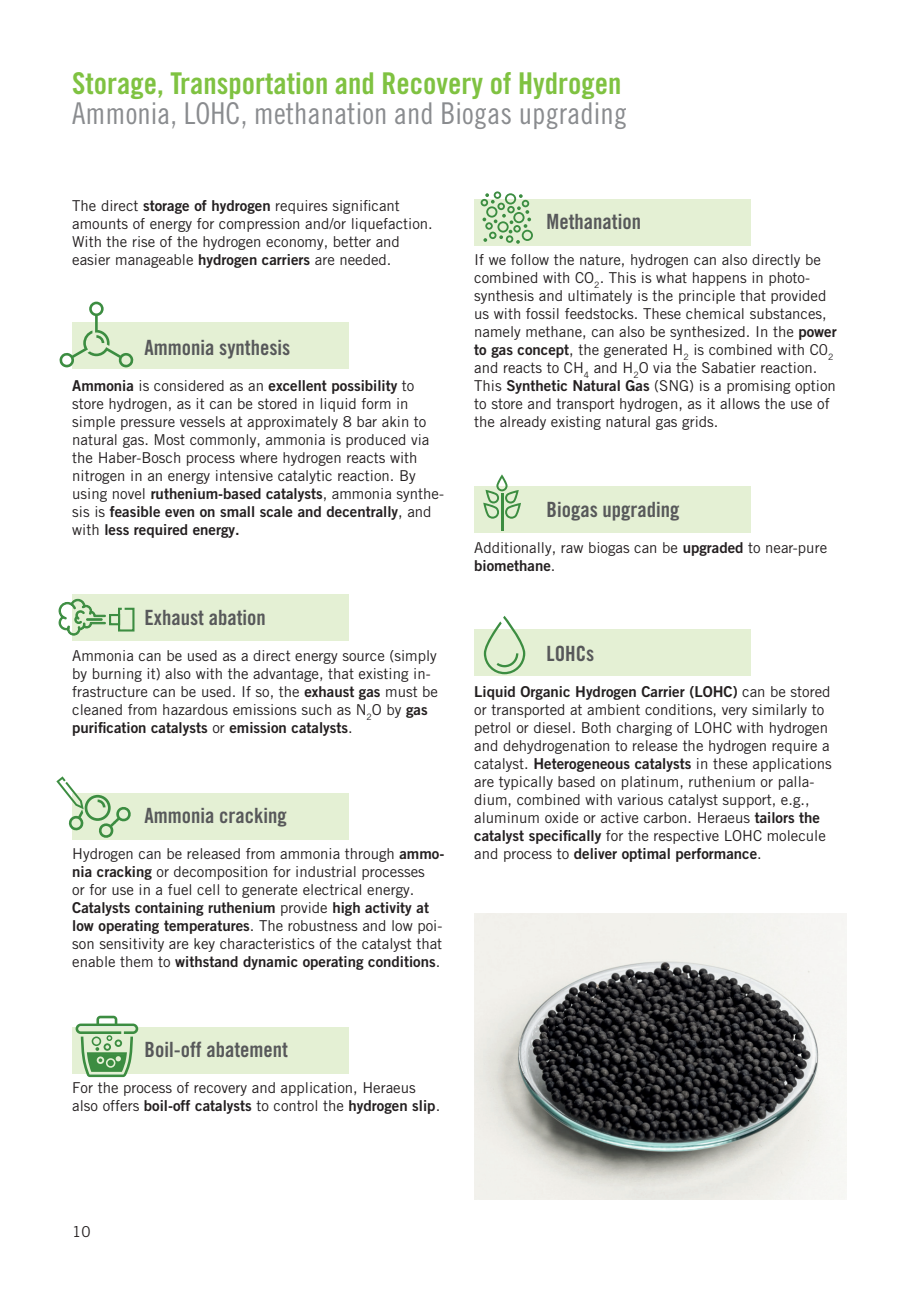
<style>
.page{position:relative;width:906px;height:1289px;background:#fff}
.page>*{position:absolute;margin:0;border:0;box-sizing:border-box;transform-origin:0 0}
.t1{font:30px "Trade Gothic LT Pro Bd Cn 20";color:#7fc241}
.t2{font:30px "Trade Gothic LT Pro Cn 18";color:#8a8c8f}
.t3{font:21px "Trade Gothic LT Pro Bd Cn 20";color:#57585a}
.t4{font:15px/18px "Trade Gothic LT Pro";color:#231f20}
.t5{font:15px/18px "Trade Gothic LT Pro Bd 2";color:#231f20}
.s1{font-family:"Trade Gothic LT Pro Bd 2"}
.s2{font-family:"Trade Gothic LT Pro"}
</style>
<div class="page">
<div style="left:72px;top:1026px;width:277px;height:47px;background:#e4f0d4"></div>
<div style="left:72px;top:322px;width:277px;height:47px;background:#e4f0d4"></div>
<div style="left:72px;top:594px;width:277px;height:47px;background:#e4f0d4"></div>
<div style="left:72px;top:792px;width:277px;height:47px;background:#e4f0d4"></div>
<div style="left:474px;top:199px;width:276px;height:47px;background:#e4f0d4"></div>
<div style="left:474px;top:486px;width:276px;height:47px;background:#e4f0d4"></div>
<div style="left:474px;top:629px;width:276px;height:47px;background:#e4f0d4"></div>
<img style="left:474px;top:913px;width:372px;height:286px">
<svg style="left:484px;top:616px;width:41px;height:58px"></svg>
<hr style="left:501px;top:493px;width:2px;height:37px;background:#3c8d41">
<svg style="left:483px;top:474px;width:38px;height:44px"></svg>
<svg style="left:480px;top:191px;width:53px;height:53px"></svg>
<svg style="left:59px;top:301px;width:74px;height:66px"></svg>
<svg style="left:117px;top:607px;width:18px;height:25px"></svg>
<div style="left:109px;top:614px;width:11px;height:11px;border:2px solid #3c8d41"></div>
<svg style="left:58px;top:598px;width:48px;height:38px"></svg>
<svg style="left:56px;top:776px;width:28px;height:55px"></svg>
<svg style="left:92px;top:798px;width:39px;height:40px"></svg>
<div style="left:85px;top:794px;width:26px;height:26px;border:3px solid #3c8d41;border-radius:50%"></div>
<svg style="left:76px;top:1015px;width:62px;height:62px"></svg>
<h1 class="t1" style="left:72px;top:65px;width:551px">Storage, Transportation and Recovery of Hydrogen</h1>
<h1 class="t2" style="left:72px;top:95px;width:556px">Ammonia, LOHC, methanation and Biogas upgrading</h1>
<p class="t4" style="left:72px;top:196px;width:362px">The direct <span class="s1">storage of hydrogen</span> requires significant amounts of energy for compression and/or liquefaction.<br>With the rise of the hydrogen economy, better and easier manageable <span class="s1">hydrogen carriers</span> are needed.</p>
<h2 class="t3" style="left:145px;top:335px;width:147px">Ammonia synthesis</h2>
<p class="t5" style="left:72px;top:376px;width:344px">Ammonia <span class="s2">is considered as an</span> excellent possibility <span class="s2">to</span></p>
<p class="t4" style="left:72px;top:394px;width:373px">store hydrogen, as it can be stored in liquid form in simple pressure vessels at approximately 8 bar akin to natural gas. Most commonly, ammonia is produced via the Haber-Bosch process where hydrogen reacts with nitrogen in an energy intensive catalytic reaction. By using novel <span class="s1">ruthenium-based catalysts</span>, ammonia synthe-</p>
<p class="t5" style="left:72px;top:502px;width:361px"><span class="s2">sis is</span> feasible even on small scale and decentrally<span class="s2">, and with</span> less required energy.</p>
<h2 class="t3" style="left:145px;top:605px;width:123px">Exhaust abation</h2>
<p class="t4" style="left:72px;top:646px;width:367px">Ammonia can be used as a direct energy source (simply by burning it) also with the advantage, that existing in&shy;frastructure can be used. If so, the <span class="s1">exhaust gas</span> must be cleaned from hazardous emissions such as N<sub>2</sub>O by <span class="s1">gas</span></p>
<p class="t5" style="left:72px;top:718px;width:282px">purification catalysts <span class="s2">or</span> emission catalysts<span class="s2">.</span></p>
<h2 class="t3" style="left:145px;top:803px;width:144px">Ammonia cracking</h2>
<p class="t4" style="left:72px;top:844px;width:374px">Hydrogen can be released from ammonia through <span class="s1">ammo&shy;nia cracking</span> or decomposition for industrial processes<br>or for use in a fuel cell to generate electrical energy.</p>
<p class="t5" style="left:72px;top:898px;width:371px">Catalysts containing ruthenium <span class="s2">provide</span> high activity at low operating temperatures<span class="s2">. The robustness and low poi-</span></p>
<p class="t4" style="left:72px;top:934px;width:371px">son sensitivity are key characteristics of the catalyst that</p>
<p class="t5" style="left:72px;top:952px;width:369px"><span class="s2">enable them to</span> withstand dynamic operating conditions<span class="s2">.</span></p>
<h2 class="t3" style="left:145px;top:1037px;width:145px">Boil-off abatement</h2>
<p class="t4" style="left:72px;top:1078px;width:345px">For the process of recovery and application, Heraeus</p>
<p class="t5" style="left:72px;top:1096px;width:369px"><span class="s2">also offers</span> boil-off catalysts <span class="s2">to control the</span> hydrogen slip<span class="s2">.</span></p>
<h2 class="t3" style="left:546px;top:209px;width:96px">Methanation</h2>
<p class="t4" style="left:474px;top:250px;width:364px">If we follow the nature, hydrogen can also directly be combined with CO<sub>2</sub>. This is what happens in photo&shy;synthesis and ultimately is the principle that provided us with fossil feedstocks. These chemical substances, namely methane, can also be synthesized. In the <span class="s1">power to gas concept</span>, the generated H<sub>2</sub> is combined with C0<sub>2 </sub>and reacts to CH<sub>4</sub> and H<sub>2</sub>O via the Sabatier reaction.<br>This <span class="s1">Synthetic Natural Gas</span> (SNG) is a promising option to store and transport hydrogen, as it allows the use of the already existing natural gas grids.</p>
<h2 class="t3" style="left:546px;top:497px;width:134px">Biogas upgrading</h2>
<p class="t4" style="left:474px;top:538px;width:354px">Additionally, raw biogas can be <span class="s1">upgraded</span> to near-pure</p>
<p class="t5" style="left:474px;top:556px;width:83px">biomethane<span class="s2">.</span></p>
<h2 class="t3" style="left:546px;top:641px;width:49px">LOHCs</h2>
<p class="t5" style="left:474px;top:682px;width:358px">Liquid Organic Hydrogen Carrier (LOHC) <span class="s2">can be stored</span></p>
<p class="t4" style="left:474px;top:700px;width:359px">or transported at ambient conditions, very similarly to petrol or diesel. Both charging of LOHC with hydrogen and dehydrogenation to release the hydrogen require a catalyst. <span class="s1">Heterogeneous catalysts</span> in these applications are typically based on platinum, ruthenium or palla&shy;dium, combined with various catalyst support, e.g., aluminum oxide or active carbon. Heraeus <span class="s1">tailors the catalyst specifically</span> for the respective LOHC molecule</p>
<p class="t5" style="left:474px;top:844px;width:289px"><span class="s2">and process to</span> deliver optimal performance<span class="s2">.</span></p>
<p class="t4" style="left:72px;top:1222px;width:20px">10</p>
</div>
